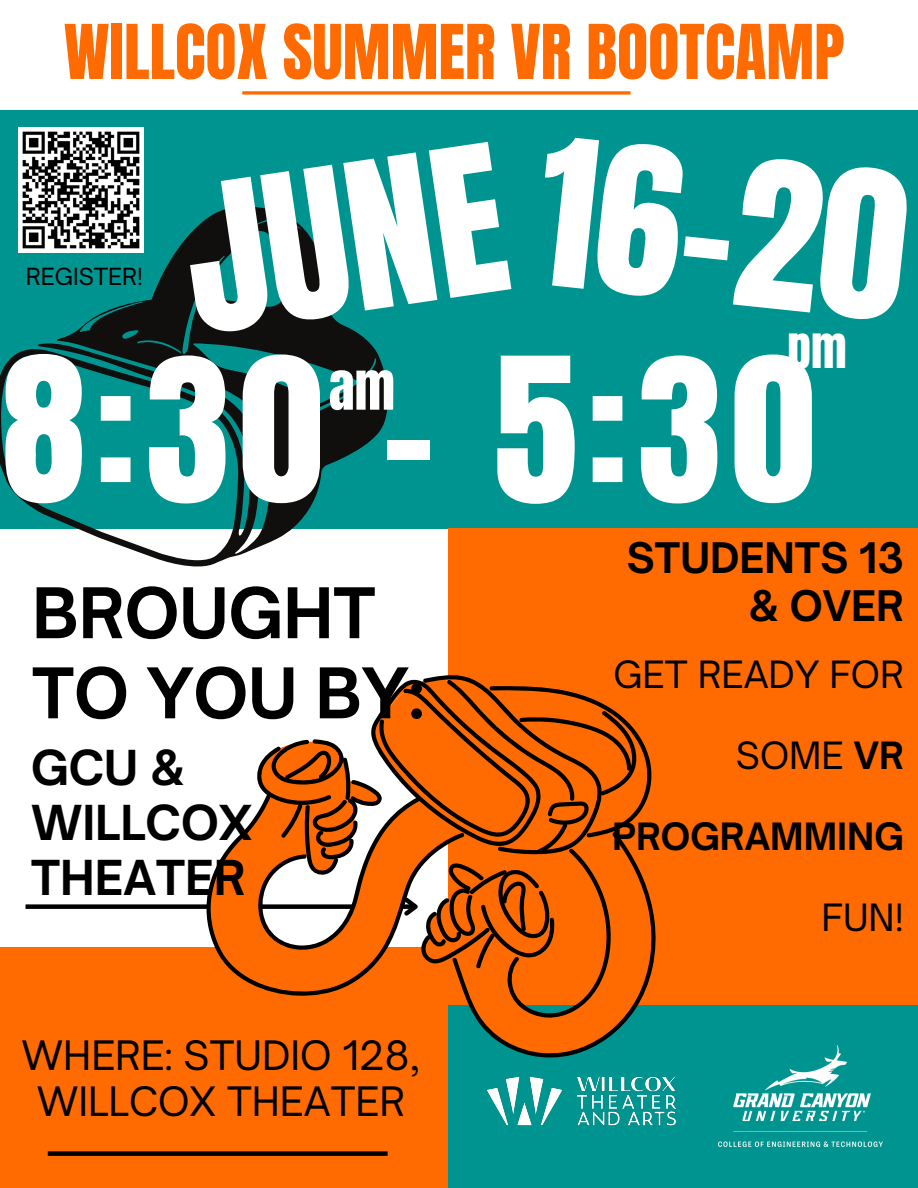
<style>
.page{position:relative;width:918px;height:1188px;background:#fff}
.page>*{position:absolute;margin:0;border:0;box-sizing:border-box;transform-origin:0 0}
.t1{font:173.55px "Anton";color:#fff}
.t2{font:169.95px "Anton";color:#fff}
.t3{font:700 66.75px/80.1px "Open Sauce One";color:#000}
.t4{font:64.2px "Anton";color:#ff6b00}
.t5{font:53.4px "Anton";color:#fff}
.t6{font:47.1px "Anton";color:#fff}
.t7{font:700 46.05px/55.2px "Open Sauce One";color:#000}
.t8{font:700 40.35px/48.3px "Open Sauce One";color:#000;text-align:right}
.t9{font:38.85px/46.2px "Open Sauce One";color:#000;text-align:center}
.t10{font:36px "Open Sauce One";color:#000}
.t11{font:700 36px "Open Sauce One";color:#000}
.t12{font:22.65px "Open Sauce One";color:#000}
.s1{font-weight:700}
</style>
<div class="page">
<div style="left:0;top:110px;width:918px;height:419px;background:#009490"></div>
<div style="left:0;top:948px;width:448px;height:240px;background:#ff6b00"></div>
<div style="left:448px;top:1005px;width:470px;height:183px;background:#009490"></div>
<div style="left:448px;top:528px;width:470px;height:477px;background:#ff6b00"></div>
<svg style="left:242px;top:91px;width:389px;height:4px"></svg>
<div style="left:26px;top:904px;width:390px;height:5px;background:#000"></div>
<div style="left:48px;top:1151px;width:340px;height:5px;background:#000"></div>
<svg style="left:0;top:205px;width:388px;height:362px"></svg>
<svg style="left:185px;top:838px;width:52px;height:137px;fill:#ff6b00"></svg>
<svg style="left:237px;top:675px;width:415px;height:321px"></svg>
<svg style="left:432px;top:799px;width:224px;height:259px"></svg>
<img style="left:718px;top:1045px;width:165px;height:102px">
<img style="left:19px;top:127px;width:124px;height:125px">
<img style="left:487px;top:1076px;width:189px;height:50px">
<p class="t4" style="left:64px;top:6px;width:782px">WILLCOX SUMMER VR BOOTCAMP</p>
<h3 class="t1" style="left:169px;top:139px;width:323px;rotate:-8deg">JUNE</h3>
<p class="t1" style="left:552px;top:87px;width:370px;rotate:6deg">16-20</p>
<h1 class="t2" style="left:2px;top:308px;width:815px">8:30 - 5:30</h1>
<p class="t12" style="left:26px;top:262px;width:119px">REGISTER!</p>
<p class="t6" style="left:788px;top:315px;width:61px">pm</p>
<h4 class="t5" style="left:329px;top:349px;width:68px">am</h4>
<h1 class="t3" style="left:32px;top:573px;width:394px">BROUGHT<br>TO YOU BY:</h1>
<h6 class="t7" style="left:31px;top:739px;width:223px">GCU &amp;<br>WILLCOX<br>THEATER</h6>
<h1 class="t9" style="left:22px;top:1032px;width:400px">WHERE: STUDIO 128,<br>WILLCOX THEATER</h1>
<p class="t8" style="left:627px;top:533px;width:279px">STUDENTS 13 &amp; OVER</p>
<p class="t10" style="left:614px;top:652px;width:292px">GET READY FOR</p>
<p class="t10" style="left:736px;top:733px;width:170px">SOME <span class="s1">VR</span></p>
<p class="t11" style="left:612px;top:814px;width:293px">PROGRAMMING</p>
<p class="t10" style="left:821px;top:895px;width:84px">FUN!</p>
</div>
